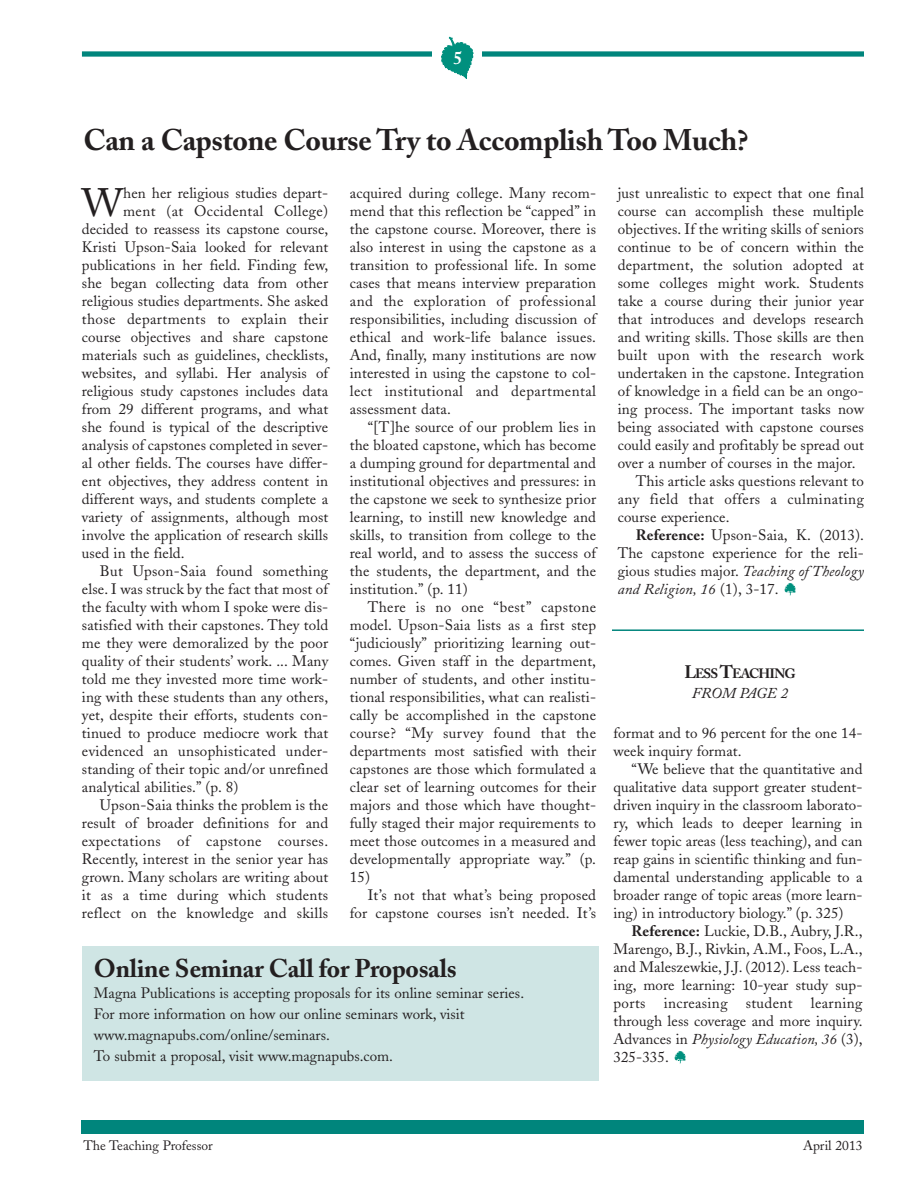
<style>
.page{position:relative;width:918px;height:1188px;background:#fff}
.page>*{position:absolute;margin:0;border:0;box-sizing:border-box;transform-origin:0 0}
.t1{font:39.3px "Adobe Caslon";color:#231f20}
.t2{font:700 29.7px "Adobe Caslon";letter-spacing:-.01em;color:#231f20}
.t3{font:700 25.5px "Adobe Caslon";letter-spacing:-.01em;color:#231f20}
.t4{font:700 18px "Adobe Caslon";color:#fff}
.t5{font:15px/18px "Adobe Caslon";letter-spacing:.01em;color:#231f20;text-align:justify}
.t6{font:15px "Adobe Caslon";letter-spacing:.03em;color:#231f20}
.t7{font:italic 15px "Adobe Caslon";letter-spacing:.01em;color:#231f20}
.t8{font:13.5px "Adobe Caslon";color:#231f20}
.t9{font:700 13.5px "Adobe Caslon";letter-spacing:-.06em;color:#231f20}
.s1{font-weight:700}
.s2{font-style:italic}
.s3{font-style:normal}
.s4{font-size:18px}
</style>
<div class="page">
<svg style="left:784px;top:583px;width:12px;height:13px"></svg>
<div style="left:82px;top:51px;width:782px;height:6px;background:#00857c"></div>
<div style="left:82px;top:1120px;width:782px;height:14px;background:#00857c"></div>
<div style="left:433px;top:31px;width:49px;height:61px;background:#fff"></div>
<svg style="left:441px;top:37px;width:32px;height:42px"></svg>
<hr style="left:612px;top:629px;width:252px;height:2px;background:#00857c">
<svg style="left:674px;top:1051px;width:12px;height:13px"></svg>
<div style="left:82px;top:946px;width:517px;height:135px;background:#cfe5e4"></div>
<p class="t4" style="left:454px;top:51px;width:10px">5</p>
<h2 class="t2" style="left:83px;top:128px;width:667px">Can a Capstone Course Try to Accomplish Too Much?</h2>
<h1 class="t1" style="left:82px;top:188px;width:43px">W</h1>
<p class="t5" style="left:123px;top:186px;width:207px">hen her religious studies depart-</p>
<p class="t5" style="left:123px;top:204px;width:207px">ment (at Occidental College)</p>
<p class="t5" style="left:82px;top:222px;width:248px">decided to reassess its capstone course,</p>
<p class="t5" style="left:82px;top:240px;width:248px">Kristi Upson-Saia looked for relevant</p>
<p class="t5" style="left:82px;top:258px;width:248px">publications in her field. Finding few,</p>
<p class="t5" style="left:82px;top:276px;width:248px">she began collecting data from other</p>
<p class="t5" style="left:82px;top:294px;width:248px">religious studies departments. She asked</p>
<p class="t5" style="left:82px;top:312px;width:248px">those departments to explain their</p>
<p class="t5" style="left:82px;top:330px;width:248px">course objectives and share capstone</p>
<p class="t5" style="left:82px;top:348px;width:248px">materials such as guidelines, checklists,</p>
<p class="t5" style="left:82px;top:366px;width:248px">websites, and syllabi. Her analysis of</p>
<p class="t5" style="left:82px;top:384px;width:248px">religious study capstones includes data</p>
<p class="t5" style="left:82px;top:402px;width:248px">from 29 different programs, and what</p>
<p class="t5" style="left:82px;top:420px;width:248px">she found is typical of the descriptive</p>
<p class="t5" style="left:82px;top:438px;width:248px">analysis of capstones completed in sever-</p>
<p class="t5" style="left:82px;top:456px;width:248px">al other fields. The courses have differ-</p>
<p class="t5" style="left:82px;top:474px;width:248px">ent objectives, they address content in</p>
<p class="t5" style="left:82px;top:492px;width:248px">different ways, and students complete a</p>
<p class="t5" style="left:82px;top:510px;width:248px">variety of assignments, although most</p>
<p class="t5" style="left:82px;top:528px;width:248px">involve the application of research skills</p>
<p class="t5" style="left:82px;top:546px;width:104px">used in the field.</p>
<p class="t5" style="left:100px;top:564px;width:230px">But Upson-Saia found something</p>
<p class="t5" style="left:82px;top:582px;width:248px">else. I was struck by the fact that most of</p>
<p class="t5" style="left:82px;top:600px;width:248px">the faculty with whom I spoke were dis-</p>
<p class="t5" style="left:82px;top:618px;width:248px">satisfied with their capstones. They told</p>
<p class="t5" style="left:82px;top:636px;width:248px">me they were demoralized by the poor</p>
<p class="t5" style="left:82px;top:654px;width:248px">quality of their students’ work. ... Many</p>
<p class="t5" style="left:82px;top:672px;width:248px">told me they invested more time work-</p>
<p class="t5" style="left:82px;top:690px;width:248px">ing with these students than any others,</p>
<p class="t5" style="left:82px;top:708px;width:248px">yet, despite their efforts, students con-</p>
<p class="t5" style="left:82px;top:726px;width:248px">tinued to produce mediocre work that</p>
<p class="t5" style="left:82px;top:744px;width:248px">evidenced an unsophisticated under-</p>
<p class="t5" style="left:82px;top:762px;width:248px">standing of their topic and/or unrefined</p>
<p class="t5" style="left:82px;top:780px;width:158px">analytical abilities.” (p. 8)</p>
<p class="t5" style="left:100px;top:798px;width:230px">Upson-Saia thinks the problem is the</p>
<p class="t5" style="left:82px;top:816px;width:248px">result of broader definitions for and</p>
<p class="t6" style="left:82px;top:835px;width:248px">expectations of capstone courses.</p>
<p class="t5" style="left:82px;top:852px;width:248px">Recently, interest in the senior year has</p>
<p class="t5" style="left:82px;top:870px;width:248px">grown. Many scholars are writing about</p>
<p class="t5" style="left:82px;top:888px;width:248px">it as a time during which students</p>
<p class="t5" style="left:82px;top:906px;width:248px">reflect on the knowledge and skills</p>
<p class="t5" style="left:350px;top:186px;width:248px">acquired during college. Many recom&shy;mend that this reflection be “capped” in the capstone course. Moreover, there is also interest in using the capstone as a transition to professional life. In some cases that means interview preparation and the exploration of professional responsibilities, including discussion of ethical and work-life balance issues.<br>And, finally, many institutions are now interested in using the capstone to col&shy;lect institutional and departmental assessment data.</p>
<p class="t5" style="left:350px;top:420px;width:248px;text-indent:18px">“[T]he source of our problem lies in the bloated capstone, which has become a dumping ground for departmental and institutional objectives and pressures: in the capstone we seek to synthesize prior learning, to instill new knowledge and skills, to transition from college to the real world, and to assess the success of the students, the department, and the institution.” (p. 11)</p>
<p class="t5" style="left:350px;top:600px;width:248px;text-indent:18px">There is no one “best” capstone model. Upson-Saia lists as a first step “judiciously” prioritizing learning out&shy;comes. Given staff in the department, number of students, and other institu&shy;tional responsibilities, what can realisti&shy;cally be accomplished in the capstone course? “My survey found that the departments most satisfied with their capstones are those which formulated a clear set of learning outcomes for their majors and those which have thought&shy;fully staged their major requirements to meet those outcomes in a measured and developmentally appropriate way.” (p.<br>15)</p>
<p class="t5" style="left:350px;top:888px;width:248px;text-align:right">It’s not that what’s being proposed for capstone courses isn’t needed. It’s</p>
<h3 class="t3" style="left:94px;top:958px;width:364px">Online Seminar Call for Proposals</h3>
<p class="t5" style="left:94px;top:984px;width:432px;line-height:21px;text-align:left">Magna Publications is accepting proposals for its online seminar series.<br>For more information on how our online seminars work, visit www.magnapubs.com/online/seminars.<br>To submit a proposal, visit www.magnapubs.com.</p>
<p class="t5" style="left:618px;top:186px;width:248px">just unrealistic to expect that one final</p>
<p class="t5" style="left:618px;top:204px;width:248px">course can accomplish these multiple</p>
<p class="t5" style="left:618px;top:222px;width:248px">objectives. If the writing skills of seniors</p>
<p class="t5" style="left:618px;top:240px;width:248px">continue to be of concern within the</p>
<p class="t5" style="left:618px;top:258px;width:248px">department, the solution adopted at</p>
<p class="t5" style="left:618px;top:276px;width:248px">some colleges might work. Students</p>
<p class="t5" style="left:618px;top:294px;width:248px">take a course during their junior year</p>
<p class="t5" style="left:618px;top:312px;width:248px">that introduces and develops research</p>
<p class="t5" style="left:618px;top:330px;width:248px">and writing skills. Those skills are then</p>
<p class="t6" style="left:618px;top:349px;width:248px">built upon with the research work</p>
<p class="t5" style="left:618px;top:366px;width:248px">undertaken in the capstone. Integration</p>
<p class="t5" style="left:618px;top:384px;width:248px">of knowledge in a field can be an ongo-</p>
<p class="t5" style="left:618px;top:402px;width:248px">ing process. The important tasks now</p>
<p class="t5" style="left:618px;top:420px;width:248px">being associated with capstone courses</p>
<p class="t5" style="left:618px;top:438px;width:248px">could easily and profitably be spread out</p>
<p class="t5" style="left:618px;top:456px;width:239px">over a number of courses in the major.</p>
<p class="t5" style="left:636px;top:474px;width:230px">This article asks questions relevant to</p>
<p class="t6" style="left:618px;top:493px;width:248px">any field that offers a culminating</p>
<p class="t5" style="left:618px;top:510px;width:113px">course experience.</p>
<p class="t5" style="left:636px;top:528px;width:230px"><span class="s1">Reference:</span> Upson-Saia, K. (2013).</p>
<p class="t5" style="left:618px;top:546px;width:248px">The capstone experience for the reli-</p>
<p class="t5" style="left:618px;top:564px;width:248px">gious studies major. <span class="s2">Teaching of Theology</span></p>
<p class="t7" style="left:618px;top:584px;width:163px">and Religion, 16 <span class="s3">(1), 3-17.</span></p>
<p class="t9" style="left:684px;top:668px;width:113px"><span class="s4">L</span>ESS <span class="s4">T</span>EACHING</p>
<p class="t7" style="left:692px;top:688px;width:98px">FROM PAGE 2</p>
<p class="t5" style="left:614px;top:726px;width:251px">format and to 96 percent for the one 14- week inquiry format.</p>
<p class="t5" style="left:614px;top:762px;width:251px;text-indent:18px">“We believe that the quantitative and qualitative data support greater student&shy;driven inquiry in the classroom laborato&shy;ry, which leads to deeper learning in fewer topic areas (less teaching), and can reap gains in scientific thinking and fun&shy;damental understanding applicable to a broader range of topic areas (more learn&shy;ing) in introductory biology.” (p. 325)</p>
<p class="t5" style="left:614px;top:924px;width:251px;text-indent:18px"><span class="s1">Reference:</span> Luckie, D.B., Aubry, J.R., Marengo, B.J., Rivkin, A.M., Foos, L.A., and Maleszewkie, J.J. (2012). Less teach&shy;ing, more learning: 10-year study sup&shy;ports increasing student learning through less coverage and more inquiry.<br>Advances in <span class="s2">Physiology Education, 36</span> (3), 325-335.</p>
<p class="t8" style="left:83px;top:1140px;width:131px">The Teaching Professor</p>
<p class="t8" style="left:803px;top:1140px;width:61px">April 2013</p>
</div>
